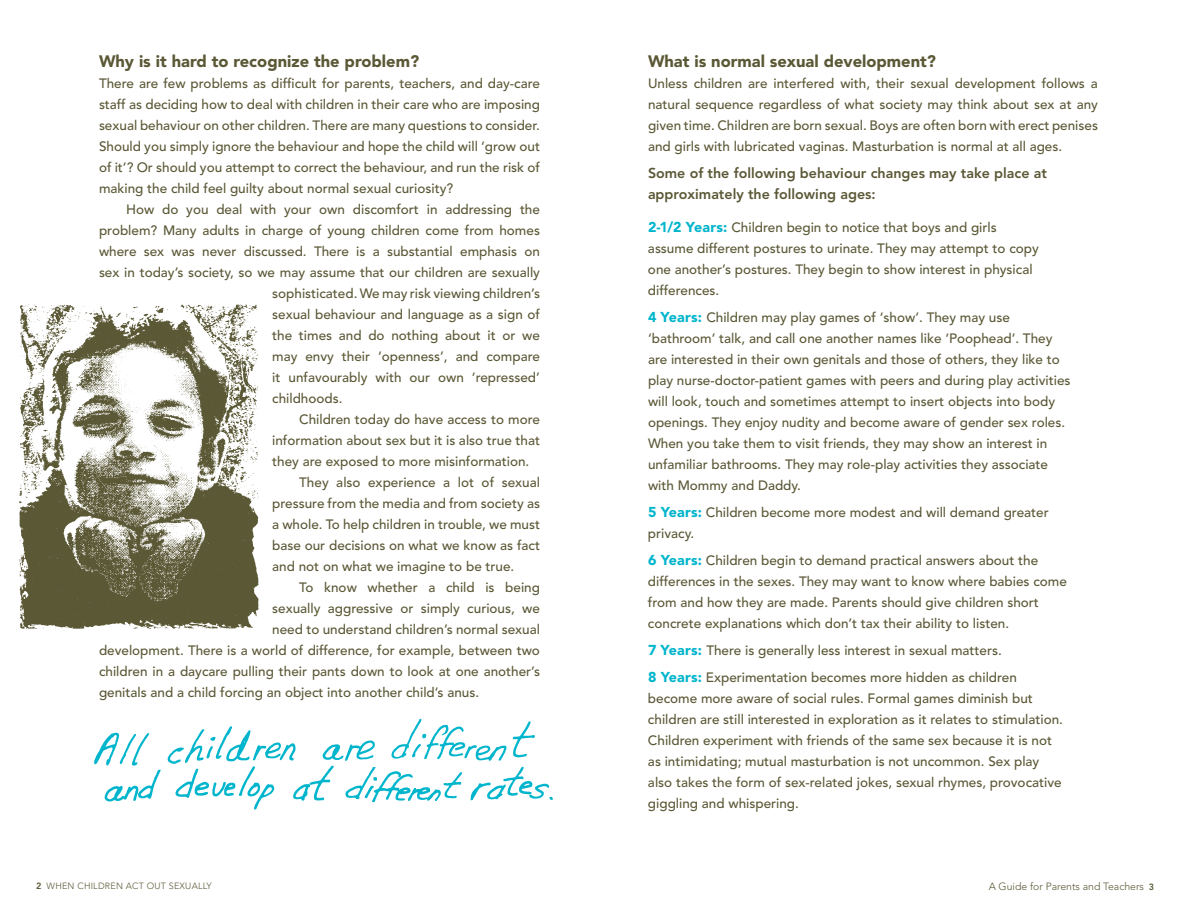
<style>
.page{position:relative;width:1188px;height:918px;background:#fff}
.page>*{position:absolute;margin:0;border:0;box-sizing:border-box;transform-origin:0 0}
.t1{font:900 16.5px "Avenir";color:#5b5836}
.t2{font:800 14.25px/21px "Avenir";color:#5b5836}
.t3{font:500 13.5px/21px "Avenir";color:#5b5836}
.t4{font:300 10.5px "Avenir";color:#5b5836}
.t5{font:300 9px "Avenir";letter-spacing:.025em;color:#5b5836}
.s1{font-weight:900;font-size:14.25px;color:#00b5cc}
.s2{font-weight:800}
.s3{font-weight:800;font-size:9px}
</style>
<div class="page">
<img style="left:19px;top:304px;width:240px;height:325px">
<img style="left:94px;top:719px;width:459px;height:91px">
<p class="t1" style="left:99px;top:55px;width:322px">Why is it hard to recognize the problem?</p>
<p class="t3" style="left:99px;top:74px;width:443px;text-align:justify">There are few problems as difficult for parents, teachers, and day-care staff as deciding how to deal with children in their care who are imposing sexual behaviour on other children. There are many questions to consider.<br>Should you simply ignore the behaviour and hope the child will ‘grow out of it’? Or should you attempt to correct the behaviour, and run the risk of making the child feel guilty about normal sexual curiosity?</p>
<p class="t3" style="left:126px;top:200px;width:416px">How do you deal with your own discomfort in addressing the</p>
<p class="t3" style="left:99px;top:221px;width:443px">problem? Many adults in charge of young children come from homes</p>
<p class="t3" style="left:99px;top:242px;width:443px">where sex was never discussed. There is a substantial emphasis on</p>
<p class="t3" style="left:99px;top:263px;width:442px">sex in today’s society, so we may assume that our children are sexually</p>
<p class="t3" style="left:272px;top:284px;width:269px">sophisticated. We may risk viewing children’s</p>
<p class="t3" style="left:272px;top:305px;width:269px">sexual behaviour and language as a sign of</p>
<p class="t3" style="left:272px;top:326px;width:269px">the times and do nothing about it or we</p>
<p class="t3" style="left:272px;top:347px;width:269px">may envy their ‘openness’, and compare</p>
<p class="t3" style="left:272px;top:368px;width:269px">it unfavourably with our own ‘repressed’</p>
<p class="t3" style="left:272px;top:389px;width:72px">childhoods.</p>
<p class="t3" style="left:299px;top:410px;width:242px">Children today do have access to more</p>
<p class="t3" style="left:272px;top:431px;width:269px">information about sex but it is also true that</p>
<p class="t3" style="left:272px;top:452px;width:259px">they are exposed to more misinformation.</p>
<p class="t3" style="left:299px;top:473px;width:242px">They also experience a lot of sexual</p>
<p class="t3" style="left:272px;top:494px;width:269px">pressure from the media and from society as</p>
<p class="t3" style="left:272px;top:515px;width:269px">a whole. To help children in trouble, we must</p>
<p class="t3" style="left:272px;top:536px;width:269px">base our decisions on what we know as fact</p>
<p class="t3" style="left:272px;top:557px;width:244px">and not on what we imagine to be true.</p>
<p class="t3" style="left:299px;top:578px;width:242px">To know whether a child is being</p>
<p class="t3" style="left:272px;top:599px;width:269px">sexually aggressive or simply curious, we</p>
<p class="t3" style="left:272px;top:620px;width:269px">need to understand children’s normal sexual</p>
<p class="t3" style="left:99px;top:641px;width:442px">development. There is a world of difference, for example, between two</p>
<p class="t3" style="left:99px;top:662px;width:443px">children in a daycare pulling their pants down to look at one another’s</p>
<p class="t3" style="left:99px;top:683px;width:382px">genitals and a child forcing an object into another child’s anus.</p>
<p class="t1" style="left:648px;top:55px;width:290px">What is normal sexual development?</p>
<p class="t3" style="left:648px;top:74px;width:452px;text-align:justify">Unless children are interfered with, their sexual development follows a natural sequence regardless of what society may think about sex at any given time. Children are born sexual. Boys are often born with erect penises and girls with lubricated vaginas. Masturbation is normal at all ages.</p>
<p class="t2" style="left:648px;top:164px;width:400px">Some of the following behaviour changes may take place at approximately the following ages:</p>
<p class="t3" style="left:648px;top:218px;width:392px"><span class="s1">2-1/2 Years:</span> Children begin to notice that boys and girls assume different postures to urinate. They may attempt to copy one another’s postures. They begin to show interest in physical differences.</p>
<p class="t3" style="left:648px;top:308px;width:424px"><span class="s1">4 Years:</span> Children may play games of ‘show’. They may use ‘bathroom’ talk, and call one another names like ‘Poophead’. They are interested in their own genitals and those of others, they like to play nurse-doctor-patient games with peers and during play activities will look, touch and sometimes attempt to insert objects into body openings. They enjoy nudity and become aware of gender sex roles.<br>When you take them to visit friends, they may show an interest in unfamiliar bathrooms. They may role-play activities they associate with Mommy and Daddy.</p>
<p class="t3" style="left:648px;top:503px;width:402px"><span class="s1">5 Years:</span> Children become more modest and will demand greater privacy.</p>
<p class="t3" style="left:648px;top:551px;width:420px"><span class="s1">6 Years:</span> Children begin to demand practical answers about the differences in the sexes. They may want to know where babies come from and how they are made. Parents should give children short concrete explanations which don’t tax their ability to listen.</p>
<p class="t3" style="left:648px;top:638px;width:370px;line-height:27px"><span class="s1">7 Years:</span> There is generally less interest in sexual matters.<br><span class="s1">8 Years:</span> Experimentation becomes more hidden as children</p>
<p class="t3" style="left:648px;top:689px;width:417px">become more aware of social rules. Formal games diminish but children are still interested in exploration as it relates to stimulation.<br>Children experiment with friends of the same sex because it is not as intimidating; mutual masturbation is not uncommon. Sex play also takes the form of sex-related jokes, sexual rhymes, provocative giggling and whispering.</p>
<p class="t5" style="left:36px;top:882px;width:177px"><span class="s2">2</span> WHEN CHILDREN ACT OUT SEXUALLY</p>
<p class="t4" style="left:989px;top:882px;width:167px">A Guide for Parents and Teachers <span class="s3">3</span></p>
</div>
